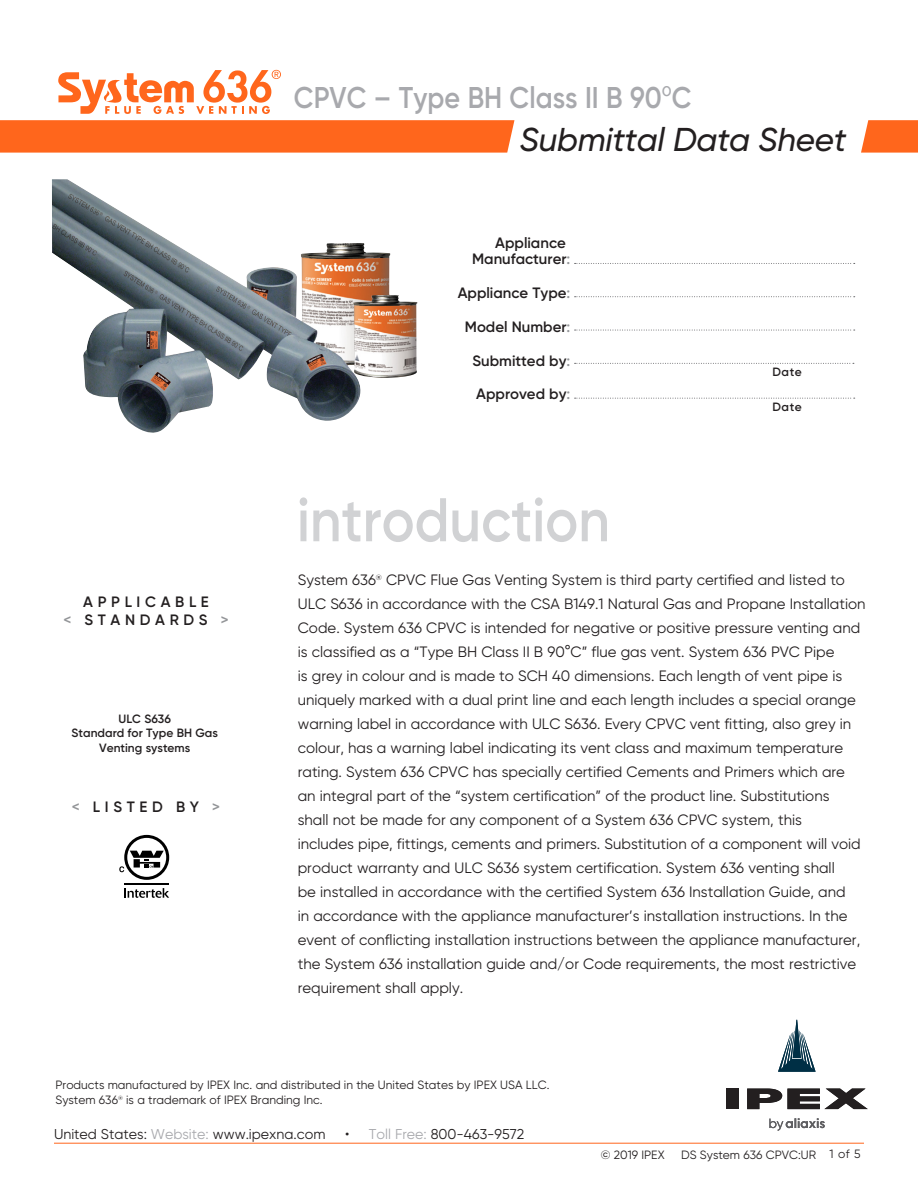
<style>
.page{position:relative;width:918px;height:1188px;background:#fff}
.page>*{position:absolute;margin:0;border:0;box-sizing:border-box;transform-origin:0 0}
.t1{font:600 61.5px "Gilroy";color:#d1d2d4;scale:.9 1}
.t2{font:italic 500 33px "Gilroy";letter-spacing:-.01em;color:#231f20}
.t3{font:600 30px "Gilroy";color:#a8a9ad;scale:.9 1}
.body_text{font:15px/24px "Gilroy";color:#231f20}
.t4{font:600 15px "Gilroy";color:#231f20}
.t5{font:600 15px "Gilroy";letter-spacing:.31em;color:#231f20}
.t6{font:14.25px "Gilroy";color:#231f20}
.t7{font:12px "Gilroy";color:#231f20}
.t8{font:600 12px/14.4px "Gilroy";color:#231f20;text-align:center}
.s1{font-family:"Century Gothic";font-weight:400}
.s2{color:#939598}
.s3{color:#a8a9ad}
</style>
<div class="page">
<hr style="left:54px;top:1143px;width:810px;height:1px;background:#ff661c">
<svg style="left:58px;top:70px;width:223px;height:44px"></svg>
<svg style="left:575px;top:263px;width:280px;height:1px"></svg>
<svg style="left:575px;top:296px;width:280px;height:1px"></svg>
<svg style="left:575px;top:330px;width:280px;height:1px"></svg>
<svg style="left:575px;top:363px;width:279px;height:1px"></svg>
<svg style="left:575px;top:398px;width:280px;height:1px"></svg>
<img style="left:52px;top:179px;width:365px;height:254px">
<svg style="left:861px;top:120px;width:57px;height:33px"></svg>
<div style="left:0;top:120px;width:514px;height:33px;background:#ff661c"></div>
<svg style="left:124px;top:888px;width:45px;height:10px"></svg>
<hr style="left:124px;top:883px;width:45px;height:1px;background:#000">
<svg style="left:119px;top:835px;width:50px;height:45px"></svg>
<div style="left:726px;top:1089px;width:13px;height:20px;background:#231f20"></div>
<svg style="left:747px;top:1089px;width:121px;height:20px"></svg>
<svg style="left:778px;top:1020px;width:38px;height:52px"></svg>
<svg style="left:769px;top:1118px;width:56px;height:13px"></svg>
<p class="t3" style="left:294px;top:79px;width:443px">CPVC – Type BH Class II B 90<span class="s1">º</span>C</p>
<p class="t2" style="left:520px;top:119px;width:328px">Submittal Data Sheet</p>
<p class="t5" style="left:83px;top:593px;width:127px">APPLICABLE</p>
<p class="t5" style="left:63px;top:611px;width:167px"><span class="s2">&lt;</span> STANDARDS <span class="s2">&gt;</span></p>
<p class="t8" style="left:119px;top:711px;width:54px">ULC S636</p>
<p class="t8" style="left:72px;top:726px;width:148px">Standard for Type BH Gas<br>Venting systems</p>
<p class="t5" style="left:72px;top:798px;width:150px"><span class="s2">&lt;</span> LISTED BY <span class="s2">&gt;</span></p>
<p class="t4" style="left:495px;top:234px;width:72px">Appliance</p>
<p class="t4" style="left:472px;top:250px;width:100px">Manufacturer<span class="s2">:</span></p>
<p class="t4" style="left:458px;top:283px;width:114px">Appliance Type<span class="s2">:</span></p>
<p class="t4" style="left:465px;top:317px;width:107px">Model Number<span class="s2">:</span></p>
<p class="t4" style="left:473px;top:351px;width:99px">Submitted by<span class="s2">:</span></p>
<p class="t4" style="left:476px;top:385px;width:96px">Approved by<span class="s2">:</span></p>
<p class="t8" style="left:772px;top:364px;width:31px">Date</p>
<p class="t8" style="left:772px;top:399px;width:31px">Date</p>
<p class="t1" style="left:297px;top:482px;width:349px">introduction</p>
<p class="body_text" style="left:298px;top:568px;width:569px">System 636<sup>®</sup> CPVC Flue Gas Venting System is third party certified and listed to ULC S636 in accordance with the CSA B149.1 Natural Gas and Propane Installation Code. System 636 CPVC is intended for negative or positive pressure venting and is classified as a “Type BH Class II B 90°C” flue gas vent. System 636 PVC Pipe<br>is grey in colour and is made to SCH 40 dimensions. Each length of vent pipe is uniquely marked with a dual print line and each length includes a special orange warning label in accordance with ULC S636. Every CPVC vent fitting, also grey in colour, has a warning label indicating its vent class and maximum temperature rating. System 636 CPVC has specially certified Cements and Primers which are an integral part of the “system certification” of the product line. Substitutions<br>shall not be made for any component of a System 636 CPVC system, this<br>includes pipe, fittings, cements and primers. Substitution of a component will void product warranty and ULC S636 system certification. System 636 venting shall<br>be installed in accordance with the certified System 636 Installation Guide, and<br>in accordance with the appliance manufacturer’s installation instructions. In the event of conflicting installation instructions between the appliance manufacturer, the System 636 installation guide and/or Code requirements, the most restrictive requirement shall apply.</p>
<p class="t7" style="left:56px;top:1077px;width:495px">Products manufactured by IPEX Inc. and distributed in the United States by IPEX USA LLC.</p>
<p class="t7" style="left:56px;top:1092px;width:269px">System 636<sup>®</sup> is a trademark of IPEX Branding Inc.</p>
<p class="t6" style="left:54px;top:1125px;width:273px">United States: <span class="s3">Website:</span> www.ipexna.com</p>
<p class="t6" style="left:345px;top:1125px;width:181px">• <span class="s3">Toll Free:</span> 800-463-9572</p>
<p class="t7" style="left:601px;top:1147px;width:65px">© 2019 IPEX</p>
<p class="t7" style="left:681px;top:1147px;width:136px">DS System 636 CPVC:UR</p>
<p class="t7" style="left:830px;top:1146px;width:33px">1 of 5</p>
</div>
